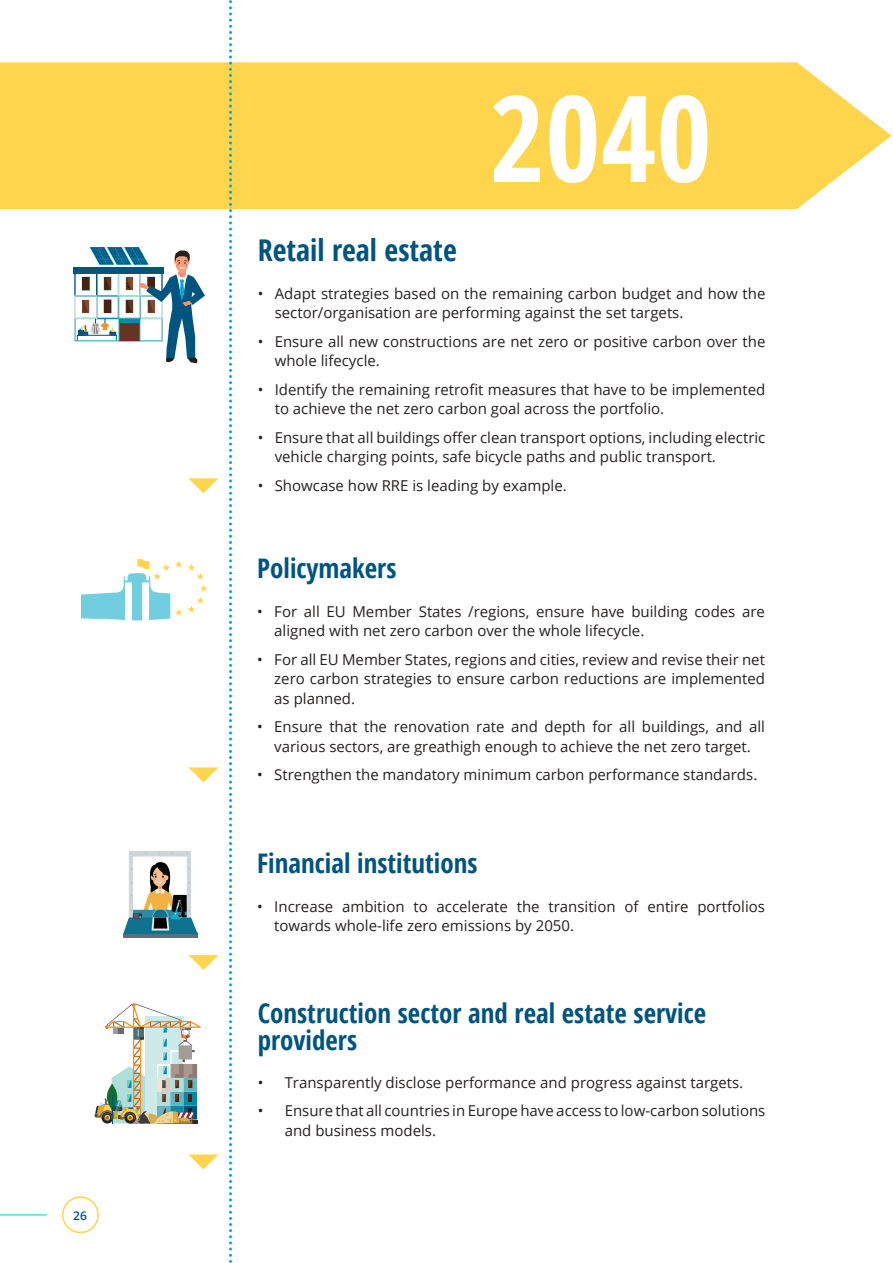
<style>
.page{position:relative;width:893px;height:1263px;background:#fff}
.page>*{position:absolute;margin:0;border:0;box-sizing:border-box;transform-origin:0 0}
.t1{font:700 condensed 120px "Open Sans";color:#fff}
.t2{font:700 condensed 30px "Open Sans";color:#005480}
.t3{font:700 condensed 27px/27px "Open Sans";color:#005480}
.t4{font:15px/19.5px "Open Sans";color:#252020}
.t5{font:600 12px "Open Sans";color:#005480}
</style>
<div class="page">
<hr style="left:0;top:1214px;width:47px;height:1px;background:#71cee1">
<div style="left:0;top:62px;width:891px;height:147px;background:#fed54d"></div>
<div style="left:73px;top:267px;width:91px;height:7px;background:#005480"></div>
<svg style="left:74px;top:247px;width:131px;height:116px"></svg>
<img style="left:123px;top:852px;width:75px;height:85px">
<div style="left:133px;top:859px;width:18px;height:8px;background:#fff"></div>
<svg style="left:95px;top:1003px;width:106px;height:121px"></svg>
<svg style="left:188px;top:478px;width:30px;height:15px"></svg>
<svg style="left:188px;top:767px;width:30px;height:15px"></svg>
<svg style="left:188px;top:955px;width:30px;height:15px"></svg>
<svg style="left:188px;top:1154px;width:30px;height:15px"></svg>
<svg style="left:229px;top:0;width:3px;height:1263px"></svg>
<svg style="left:81px;top:559px;width:127px;height:61px"></svg>
<div style="left:62px;top:1196px;width:37px;height:37px;border:2px solid #fed54d;border-radius:50%"></div>
<p class="t5" style="left:73px;top:1207px;width:15px">26</p>
<h1 class="t1" style="left:490px;top:55px;width:224px">2040</h1>
<h2 class="t2" style="left:258px;top:229px;width:201px">Retail real estate</h2>
<p class="t4" style="left:275px;top:283px;width:492px;text-indent:-17px">• Adapt strategies based on the remaining carbon budget and how the sector/organisation are performing against the set targets.</p>
<p class="t4" style="left:275px;top:331px;width:492px;text-indent:-17px">• Ensure all new constructions are net zero or positive carbon over the whole lifecycle.</p>
<p class="t4" style="left:275px;top:379px;width:492px;text-indent:-17px">• Identify the remaining retrofit measures that have to be implemented to achieve the net zero carbon goal across the portfolio.</p>
<p class="t4" style="left:275px;top:427px;width:492px;text-indent:-17px">• Ensure that all buildings offer clean transport options, including electric vehicle charging points, safe bicycle paths and public transport.</p>
<p class="t4" style="left:258px;top:475px;width:311px">• Showcase how RRE is leading by example.</p>
<h3 class="t3" style="left:257px;top:554px;width:141px">Policymakers</h3>
<p class="t4" style="left:274px;top:601px;width:492px;text-indent:-17px">• For all EU Member States /regions, ensure have building codes are aligned with net zero carbon over the whole lifecycle.</p>
<p class="t4" style="left:274px;top:649px;width:492px;text-align:justify;text-indent:-17px">• For all EU Member States, regions and cities, review and revise their net zero carbon strategies to ensure carbon reductions are implemented as planned.</p>
<p class="t4" style="left:257px;top:717px;width:509px;text-align:center">• Ensure that the renovation rate and depth for all buildings, and all various sectors, are greathigh enough to achieve the net zero target.</p>
<p class="t4" style="left:257px;top:765px;width:501px">• Strengthen the mandatory minimum carbon performance standards.</p>
<h3 class="t3" style="left:257px;top:848px;width:222px">Financial institutions</h3>
<p class="t4" style="left:274px;top:896px;width:492px;text-indent:-17px">• Increase ambition to accelerate the transition of entire portfolios towards whole-life zero emissions by 2050.</p>
<h3 class="t3" style="left:258px;top:999px;width:450px">Construction sector and real estate service providers</h3>
<p class="t4" style="left:258px;top:1072px;width:487px">• Transparently disclose performance and progress against targets.</p>
<p class="t4" style="left:285px;top:1100px;width:482px;text-indent:-27px">• Ensure that all countries in Europe have access to low-carbon solutions and business models.</p>
</div>
